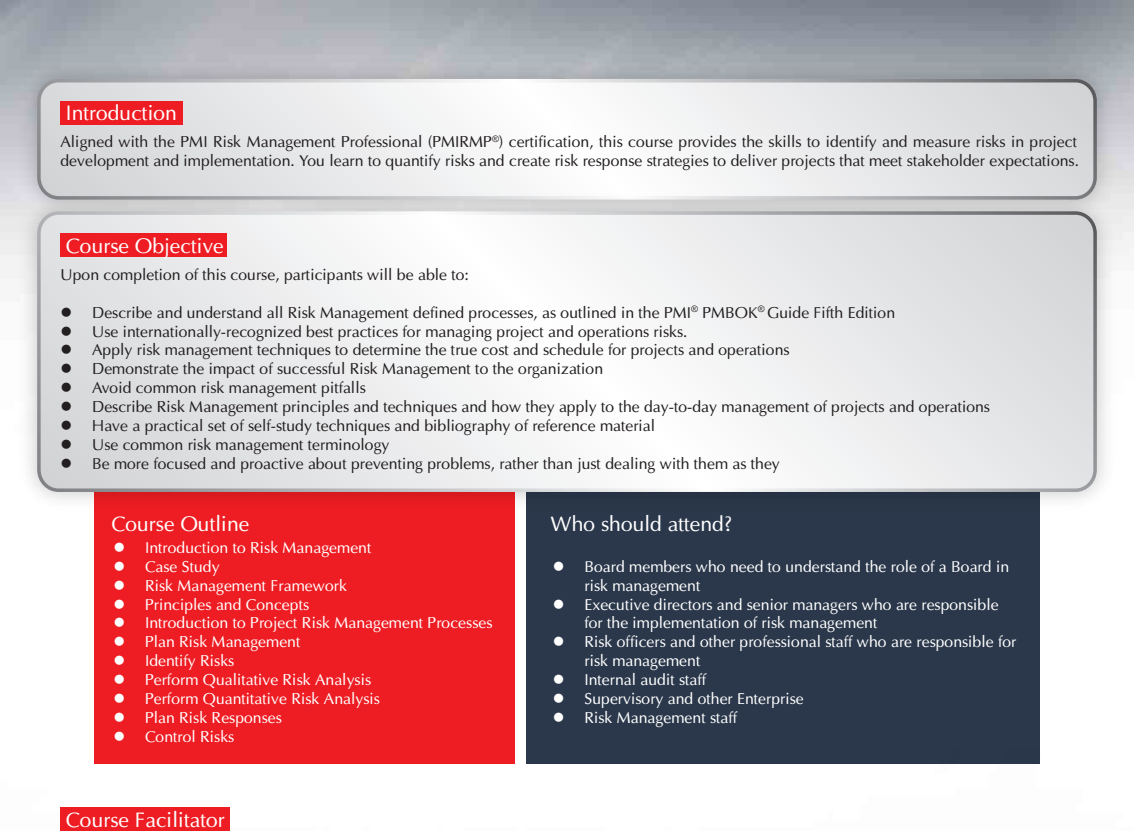
<style>
.page{position:relative;width:1134px;height:831px;background:#fff}
.page>*{position:absolute;margin:0;border:0;box-sizing:border-box;transform-origin:0 0}
.t1{font:21px "Optima";color:#fff}
.t2{font:15.75px/18.9px "Optima";color:#231f20}
.t3{font:15.75px/18.9px "Optima";color:#fff}
</style>
<div class="page">
<img style="left:0;top:0;width:1134px;height:764px">
<div style="left:94px;top:471px;width:420px;height:292px;background:#ee1d23"></div>
<div style="left:526px;top:471px;width:514px;height:292px;background:#2b384b"></div>
<img style="left:11px;top:53px;width:1112px;height:132px">
<svg style="left:39px;top:81px;width:1056px;height:104px"></svg>
<div style="left:37px;top:79px;width:1060px;height:120px;border:4px solid #fff;border-radius:20px"></div>
<div style="left:60px;top:101px;width:122px;height:23px;background:#ee1d23"></div>
<img style="left:11px;top:185px;width:1112px;height:333px">
<svg style="left:39px;top:213px;width:1056px;height:277px"></svg>
<div style="left:37px;top:211px;width:1060px;height:280px;border:4px solid #fff;border-radius:20px"></div>
<div style="left:60px;top:233px;width:167px;height:24px;background:#ee1d23"></div>
<div style="left:60px;top:807px;width:170px;height:23px;background:#ee1d23"></div>
<h1 class="t1" style="left:66px;top:100px;width:113px">Introduction</h1>
<p class="t2" style="left:60px;top:132px;width:1020px">Aligned with the PMI Risk Management Professional (PMIRMP<sup>®</sup>) certification, this course provides the skills to identify and measure risks in project development and implementation. You learn to quantify risks and create risk response strategies to deliver projects that meet stakeholder expectations.</p>
<h1 class="t1" style="left:66px;top:232px;width:159px">Course Objective</h1>
<p class="t2" style="left:60px;top:265px;width:410px">Upon completion of this course, participants will be able to:</p>
<p class="t2" style="left:60px;top:302px;width:836px">● Describe and understand all Risk Management defined processes, as outlined in the PMI<sup>®</sup> PMBOK<sup>®</sup> Guide Fifth Edition</p>
<p class="t2" style="left:60px;top:321px;width:629px">● Use internationally-recognized best practices for managing project and operations risks.</p>
<p class="t2" style="left:60px;top:340px;width:731px">● Apply risk management techniques to determine the true cost and schedule for projects and operations</p>
<p class="t2" style="left:60px;top:359px;width:544px">● Demonstrate the impact of successful Risk Management to the organization</p>
<p class="t2" style="left:60px;top:378px;width:307px">● Avoid common risk management pitfalls</p>
<p class="t2" style="left:60px;top:397px;width:931px">● Describe Risk Management principles and techniques and how they apply to the day-to-day management of projects and operations</p>
<p class="t2" style="left:60px;top:416px;width:596px">● Have a practical set of self-study techniques and bibliography of reference material</p>
<p class="t2" style="left:60px;top:435px;width:331px">● Use common risk management terminology</p>
<p class="t2" style="left:60px;top:454px;width:721px">● Be more focused and proactive about preventing problems, rather than just dealing with them as they</p>
<h1 class="t1" style="left:111px;top:511px;width:139px">Course Outline</h1>
<p class="t3" style="left:113px;top:537px;width:260px">● Introduction to Risk Management</p>
<p class="t3" style="left:113px;top:556px;width:108px">● Case Study</p>
<p class="t3" style="left:113px;top:575px;width:235px">● Risk Management Framework</p>
<p class="t3" style="left:113px;top:594px;width:197px">● Principles and Concepts</p>
<p class="t3" style="left:113px;top:613px;width:380px">● Introduction to Project Risk Management Processes</p>
<p class="t3" style="left:113px;top:632px;width:189px">● Plan Risk Management</p>
<p class="t3" style="left:113px;top:651px;width:122px">● Identify Risks</p>
<p class="t3" style="left:113px;top:670px;width:259px">● Perform Qualitative Risk Analysis</p>
<p class="t3" style="left:113px;top:689px;width:268px">● Perform Quantitative Risk Analysis</p>
<p class="t3" style="left:113px;top:707px;width:170px">● Plan Risk Responses</p>
<p class="t3" style="left:113px;top:726px;width:122px">● Control Risks</p>
<h1 class="t1" style="left:66px;top:806px;width:160px">Course Facilitator</h1>
<h1 class="t1" style="left:551px;top:511px;width:183px">Who should attend?</h1>
<p class="t3" style="left:584px;top:556px;width:426px;text-indent:-32px">● Board members who need to understand the role of a Board in risk management</p>
<p class="t3" style="left:584px;top:594px;width:416px;text-indent:-32px">● Executive directors and senior managers who are responsible for the implementation of risk management</p>
<p class="t3" style="left:584px;top:632px;width:433px;text-indent:-32px">● Risk officers and other professional staff who are responsible for risk management</p>
<p class="t3" style="left:553px;top:670px;width:155px">● Internal audit staff</p>
<p class="t3" style="left:553px;top:689px;width:252px">● Supervisory and other Enterprise</p>
<p class="t3" style="left:553px;top:707px;width:186px">● Risk Management staff</p>
</div>
